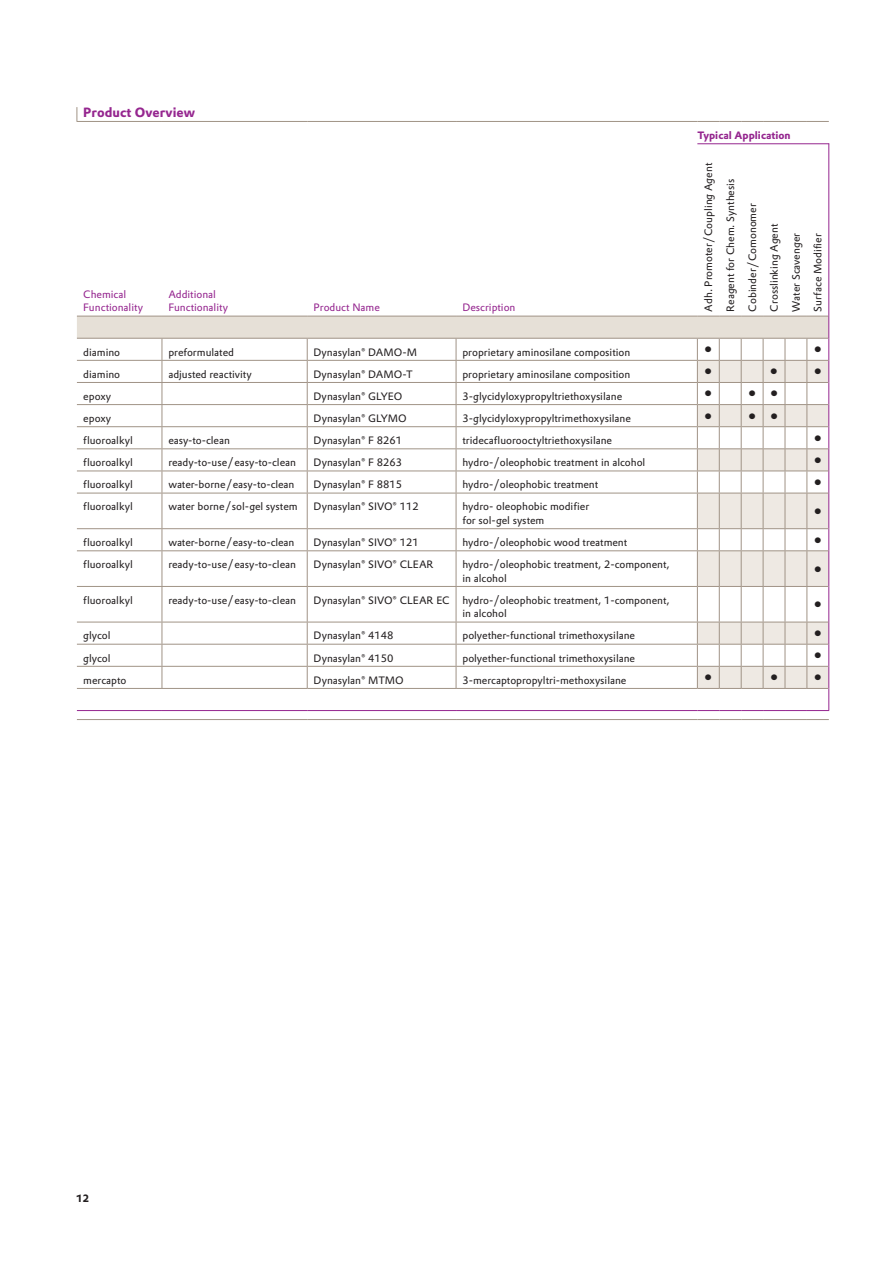
<style>
.page{position:relative;width:893px;height:1263px;background:#fff}
.page>*{position:absolute;margin:0;border:0;box-sizing:border-box;transform-origin:0 0}
.t1{font:700 13.2px "Evonik Prokyon";color:#95268f}
.t2{font:10.5px/21.9px "Evonik Prokyon";color:#231f20}
.t3{font:10.5px/13.5px "Evonik Prokyon";color:#95268f}
.t4{font:700 10.5px "Evonik Prokyon";color:#95268f}
.t5{font:700 10.5px "Evonik Prokyon";color:#231f20}
</style>
<div class="page">
<hr style="left:828px;top:144px;width:1px;height:172px;background:#95268f">
<hr style="left:77px;top:719px;width:85px;height:1px;background:#a09386">
<hr style="left:162px;top:719px;width:145px;height:1px;background:#a09386">
<hr style="left:307px;top:719px;width:149px;height:1px;background:#a09386">
<hr style="left:456px;top:719px;width:241px;height:1px;background:#a09386">
<svg style="left:697px;top:719px;width:132px;height:1px"></svg>
<svg style="left:77px;top:316px;width:752px;height:395px"></svg>
<svg style="left:77px;top:107px;width:1px;height:14px"></svg>
<hr style="left:77px;top:121px;width:85px;height:1px;background:#a09386">
<hr style="left:162px;top:121px;width:145px;height:1px;background:#a09386">
<hr style="left:307px;top:121px;width:149px;height:1px;background:#a09386">
<hr style="left:456px;top:121px;width:241px;height:1px;background:#a09386">
<svg style="left:697px;top:121px;width:132px;height:1px"></svg>
<hr style="left:697px;top:143px;width:132px;height:1px;background:#95268f">
<p class="t1" style="left:83px;top:102px;width:113px">Product Overview</p>
<p class="t3" style="left:83px;top:287px;width:61px">Chemical<br>Functionality</p>
<p class="t3" style="left:168px;top:287px;width:61px">Additional<br>Functionality</p>
<p class="t3" style="left:314px;top:300px;width:68px">Product Name</p>
<p class="t3" style="left:462px;top:300px;width:55px">Description</p>
<p class="t4" style="left:697px;top:127px;width:95px">Typical Application</p>
<p class="t2" style="left:697px;top:312px;width:150px;rotate:-90deg">Adh. Promoter/Coupling Agent<br>Reagent for Chem. Synthesis<br>Cobinder/Comonomer<br>Crosslinking Agent<br>Water Scavenger<br>Surface Modifier</p>
<p class="t2" style="left:83px;top:340px;width:38px">diamino</p>
<p class="t2" style="left:168px;top:340px;width:67px">preformulated</p>
<p class="t2" style="left:314px;top:340px;width:105px">Dynasylan® DAMO-M</p>
<p class="t2" style="left:462px;top:340px;width:169px">proprietary aminosilane composition</p>
<p class="t2" style="left:705px;top:338px;width:9px">▯</p>
<p class="t2" style="left:814px;top:338px;width:9px">▯</p>
<p class="t2" style="left:83px;top:362px;width:38px">diamino</p>
<p class="t2" style="left:168px;top:362px;width:85px">adjusted reactivity</p>
<p class="t2" style="left:314px;top:362px;width:101px">Dynasylan® DAMO-T</p>
<p class="t2" style="left:462px;top:362px;width:169px">proprietary aminosilane composition</p>
<p class="t2" style="left:705px;top:360px;width:9px">▯</p>
<p class="t2" style="left:770px;top:360px;width:9px">▯</p>
<p class="t2" style="left:814px;top:360px;width:9px">▯</p>
<p class="t2" style="left:83px;top:385px;width:29px">epoxy</p>
<p class="t2" style="left:314px;top:385px;width:90px">Dynasylan® GLYEO</p>
<p class="t2" style="left:462px;top:385px;width:161px">3-glycidyloxypropyltriethoxysilane</p>
<p class="t2" style="left:705px;top:382px;width:9px">▯</p>
<p class="t2" style="left:748px;top:382px;width:9px">▯</p>
<p class="t2" style="left:770px;top:382px;width:9px">▯</p>
<p class="t2" style="left:83px;top:407px;width:29px">epoxy</p>
<p class="t2" style="left:314px;top:407px;width:95px">Dynasylan® GLYMO</p>
<p class="t2" style="left:462px;top:407px;width:170px">3-glycidyloxypropyltrimethoxysilane</p>
<p class="t2" style="left:705px;top:404px;width:9px">▯</p>
<p class="t2" style="left:748px;top:404px;width:9px">▯</p>
<p class="t2" style="left:770px;top:404px;width:9px">▯</p>
<p class="t2" style="left:83px;top:429px;width:51px">fluoroalkyl</p>
<p class="t2" style="left:168px;top:429px;width:63px">easy-to-clean</p>
<p class="t2" style="left:314px;top:429px;width:90px">Dynasylan® F 8261</p>
<p class="t2" style="left:462px;top:429px;width:151px">tridecafluorooctyltriethoxysilane</p>
<p class="t2" style="left:814px;top:426px;width:9px">▯</p>
<p class="t2" style="left:83px;top:451px;width:51px">fluoroalkyl</p>
<p class="t2" style="left:168px;top:451px;width:129px">ready-to-use/easy-to-clean</p>
<p class="t2" style="left:314px;top:451px;width:90px">Dynasylan® F 8263</p>
<p class="t2" style="left:462px;top:451px;width:184px">hydro-/oleophobic treatment in alcohol</p>
<p class="t2" style="left:814px;top:448px;width:9px">▯</p>
<p class="t2" style="left:83px;top:473px;width:51px">fluoroalkyl</p>
<p class="t2" style="left:168px;top:473px;width:128px">water-borne/easy-to-clean</p>
<p class="t2" style="left:314px;top:473px;width:90px">Dynasylan® F 8815</p>
<p class="t2" style="left:462px;top:473px;width:137px">hydro-/oleophobic treatment</p>
<p class="t2" style="left:814px;top:471px;width:9px">▯</p>
<p class="t2" style="left:83px;top:495px;width:51px">fluoroalkyl</p>
<p class="t2" style="left:168px;top:495px;width:131px">water borne/sol-gel system</p>
<p class="t2" style="left:314px;top:495px;width:107px">Dynasylan® SIVO® 112</p>
<p class="t2" style="left:462px;top:499px;width:128px;line-height:13.5px">hydro- oleophobic modifier for sol-gel system</p>
<p class="t2" style="left:814px;top:499px;width:9px">▯</p>
<p class="t2" style="left:83px;top:531px;width:51px">fluoroalkyl</p>
<p class="t2" style="left:168px;top:531px;width:128px">water-borne/easy-to-clean</p>
<p class="t2" style="left:314px;top:531px;width:107px">Dynasylan® SIVO® 121</p>
<p class="t2" style="left:462px;top:531px;width:166px">hydro-/oleophobic wood treatment</p>
<p class="t2" style="left:814px;top:528px;width:9px">▯</p>
<p class="t2" style="left:83px;top:553px;width:51px">fluoroalkyl</p>
<p class="t2" style="left:168px;top:553px;width:129px">ready-to-use/easy-to-clean</p>
<p class="t2" style="left:314px;top:553px;width:122px">Dynasylan® SIVO® CLEAR</p>
<p class="t2" style="left:462px;top:557px;width:209px;line-height:13.5px">hydro-/oleophobic treatment, 2-component, in alcohol</p>
<p class="t2" style="left:814px;top:557px;width:9px">▯</p>
<p class="t2" style="left:83px;top:588px;width:51px">fluoroalkyl</p>
<p class="t2" style="left:168px;top:588px;width:129px">ready-to-use/easy-to-clean</p>
<p class="t2" style="left:462px;top:593px;width:209px;line-height:13.5px;text-indent:-149px">Dynasylan® SIVO® CLEAR EC hydro-/oleophobic treatment, 1-component, in alcohol</p>
<p class="t2" style="left:814px;top:593px;width:9px">▯</p>
<p class="t2" style="left:83px;top:624px;width:29px">glycol</p>
<p class="t2" style="left:314px;top:624px;width:81px">Dynasylan® 4148</p>
<p class="t2" style="left:462px;top:624px;width:174px">polyether-functional trimethoxysilane</p>
<p class="t2" style="left:814px;top:622px;width:9px">▯</p>
<p class="t2" style="left:83px;top:646px;width:29px">glycol</p>
<p class="t2" style="left:314px;top:646px;width:81px">Dynasylan® 4150</p>
<p class="t2" style="left:462px;top:646px;width:174px">polyether-functional trimethoxysilane</p>
<p class="t2" style="left:814px;top:644px;width:9px">▯</p>
<p class="t2" style="left:83px;top:668px;width:45px">mercapto</p>
<p class="t2" style="left:314px;top:668px;width:92px">Dynasylan® MTMO</p>
<p class="t2" style="left:462px;top:668px;width:165px">3-mercaptopropyltri-methoxysilane</p>
<p class="t2" style="left:705px;top:666px;width:9px">▯</p>
<p class="t2" style="left:770px;top:666px;width:9px">▯</p>
<p class="t2" style="left:814px;top:666px;width:9px">▯</p>
<p class="t5" style="left:77px;top:1190px;width:14px">12</p>
</div>
